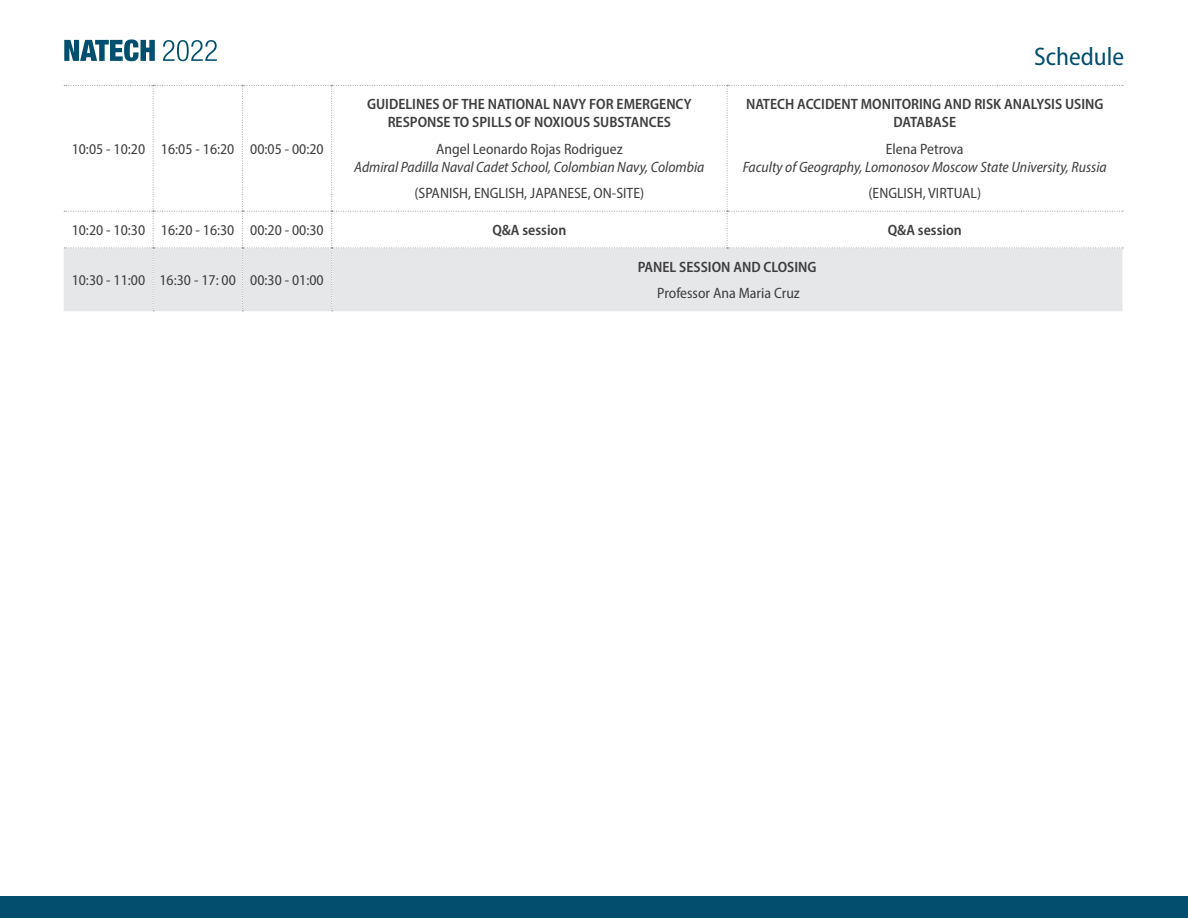
<style>
.page{position:relative;width:1188px;height:918px;background:#fff}
.page>*{position:absolute;margin:0;border:0;box-sizing:border-box;transform-origin:0 0}
.t1{font:semi-condensed 25.5px "Myriad Pro";color:#014e6e}
.General{font:semi-condensed 15px "Myriad Pro";color:#3e3e3f}
.Charla{font:600 semi-condensed 15px/18px "Myriad Pro";color:#3e3e3f;text-align:center}
.General-2{font:italic semi-condensed 15px/18px "Myriad Pro";color:#3e3e3f;text-align:center}
.s1{font-style:normal}
</style>
<div class="page">
<svg style="left:64px;top:39px;width:91px;height:22px"></svg>
<svg style="left:163px;top:40px;width:54px;height:21px"></svg>
<div style="left:0;top:896px;width:1188px;height:22px;background:#014e6e"></div>
<svg style="left:64px;top:85px;width:1059px;height:226px"></svg>
<p class="General" style="left:72px;top:140px;width:75px">10:05 - 10:20</p>
<p class="General" style="left:161px;top:140px;width:75px">16:05 - 16:20</p>
<p class="General" style="left:250px;top:140px;width:75px">00:05 - 00:20</p>
<p class="Charla" style="left:367px;top:95px;width:326px">GUIDELINES OF THE NATIONAL NAVY FOR EMERGENCY<br>RESPONSE TO SPILLS OF NOXIOUS SUBSTANCES</p>
<p class="General-2" style="left:354px;top:140px;width:352px"><span class="s1">Angel Leonardo Rojas Rodriguez<br></span>Admiral Padilla Naval Cadet School, Colombian Navy, Colombia</p>
<p class="General" style="left:414px;top:184px;width:231px">(SPANISH, ENGLISH, JAPANESE, ON-SITE)</p>
<h1 class="t1" style="left:1034px;top:41px;width:92px">Schedule</h1>
<p class="Charla" style="left:746px;top:95px;width:359px">NATECH ACCIDENT MONITORING AND RISK ANALYSIS USING<br>DATABASE</p>
<p class="General-2" style="left:743px;top:140px;width:366px"><span class="s1">Elena Petrova<br></span>Faculty of Geography, Lomonosov Moscow State University, Russia</p>
<p class="General" style="left:868px;top:184px;width:114px">(ENGLISH, VIRTUAL)</p>
<p class="General" style="left:72px;top:221px;width:75px">10:20 - 10:30</p>
<p class="General" style="left:161px;top:221px;width:75px">16:20 - 16:30</p>
<p class="General" style="left:250px;top:221px;width:75px">00:20 - 00:30</p>
<p class="Charla" style="left:492px;top:221px;width:75px">Q&amp;A session</p>
<p class="Charla" style="left:888px;top:221px;width:75px">Q&amp;A session</p>
<p class="General" style="left:72px;top:271px;width:75px">10:30 - 11:00</p>
<p class="General" style="left:160px;top:271px;width:78px">16:30 - 17: 00</p>
<p class="General" style="left:250px;top:271px;width:75px">00:30 - 01:00</p>
<p class="Charla" style="left:638px;top:258px;width:180px">PANEL SESSION AND CLOSING</p>
<p class="General" style="left:657px;top:284px;width:144px">Professor Ana Maria Cruz</p>
</div>
